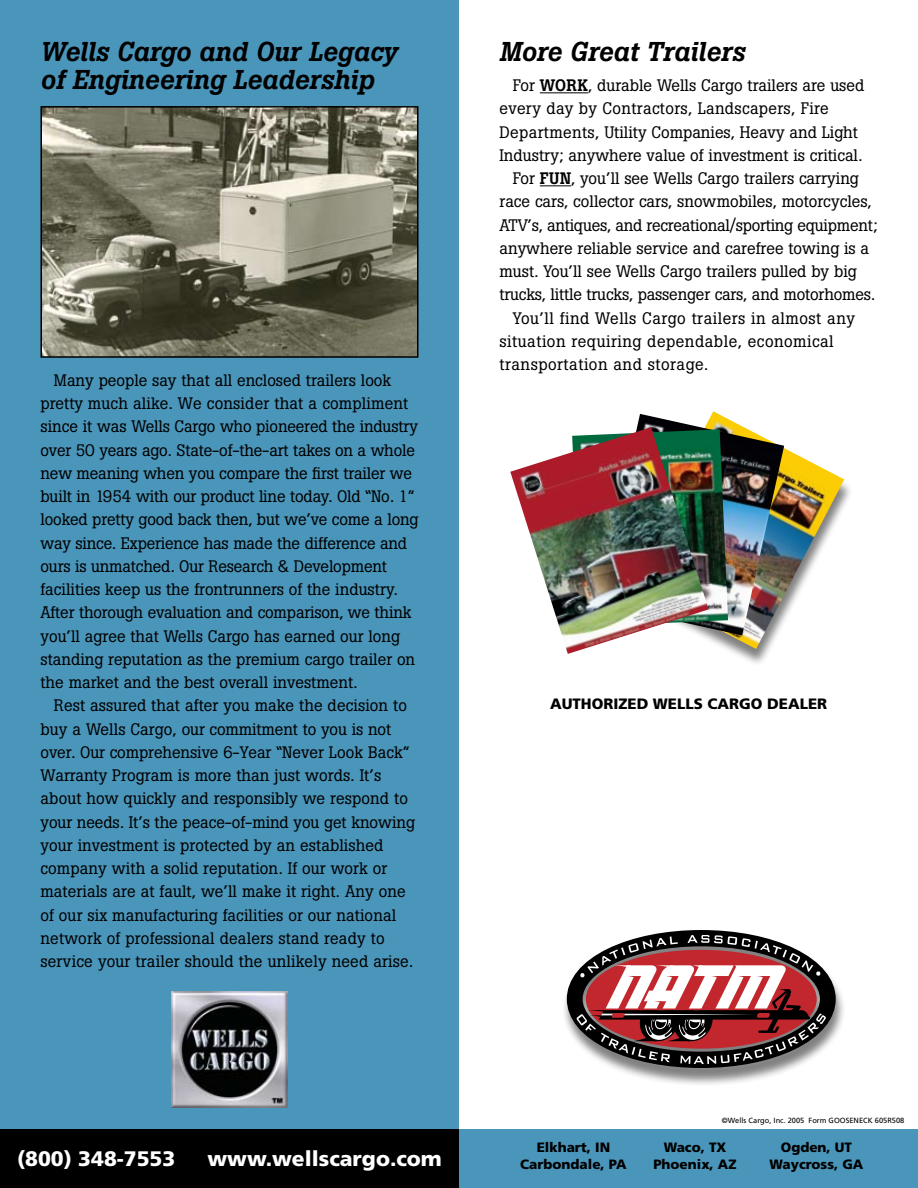
<style>
.page{position:relative;width:918px;height:1188px;background:#fff}
.page>*{position:absolute;margin:0;border:0;box-sizing:border-box;transform-origin:0 0}
.t1{font:italic 500 27px/28.5px "Boton";color:#000}
.t2{font:900 21px "Frutiger";color:#fff}
.t3{font:16.5px/23.2px "Boton";color:#000}
.t4{font:16.5px "Boton";letter-spacing:.03em;color:#000}
.t5{font:16.5px "Boton";letter-spacing:.02em;color:#000}
.t6{font:900 15px "Frutiger";color:#000}
.t7{font:900 13.5px "Frutiger";color:#000}
.t8{font:7.5px "Frutiger";color:#000}
.s1{font-weight:500}
</style>
<div class="page">
<div style="left:0;top:0;width:459px;height:1188px;background:#4a95ba"></div>
<div style="left:620px;top:414px;width:233px;height:252px;background:#000;opacity:.5"></div>
<img style="left:709px;top:411px;width:135px;height:238px">
<img style="left:620px;top:414px;width:164px;height:221px">
<img style="left:709px;top:429px;width:19px;height:198px">
<img style="left:510px;top:427px;width:199px;height:227px">
<div style="left:456px;top:1130px;width:462px;height:58px;background:#4a95ba"></div>
<div style="left:0;top:1130px;width:459px;height:58px;background:#000"></div>
<hr style="left:540px;top:92px;width:48px;height:1px;background:#000">
<hr style="left:540px;top:185px;width:31px;height:1px;background:#000">
<img style="left:43px;top:109px;width:372px;height:246px">
<div style="left:40px;top:106px;width:378px;height:252px;border:2px solid #000"></div>
<img style="left:172px;top:992px;width:115px;height:115px">
<div style="left:561px;top:932px;width:285px;height:154px;background:#000;opacity:.5"></div>
<svg style="left:567px;top:930px;width:269px;height:138px"></svg>
<h1 class="t1" style="left:40px;top:37px;width:359px">Wells Cargo and Our Legacy of Engineering Leadership</h1>
<p class="t3" style="left:40px;top:368px;width:380px;text-indent:13px">Many people say that all enclosed trailers look pretty much alike. We consider that a compliment since it was Wells Cargo who pioneered the industry over 50 years ago. State-of-the-art takes on a whole new meaning when you compare the first trailer we built in 1954 with our product line today. Old “No. 1” looked pretty good back then, but we’ve come a long way since. Experience has made the difference and ours is unmatched. Our Research &amp; Development facilities keep us the frontrunners of the industry.<br>After thorough evaluation and comparison, we think you’ll agree that Wells Cargo has earned our long standing reputation as the premium cargo trailer on the market and the best overall investment.</p>
<p class="t3" style="left:40px;top:694px;width:376px;text-indent:13px">Rest assured that after you make the decision to buy a Wells Cargo, our commitment to you is not over. Our comprehensive 6-Year “Never Look Back” Warranty Program is more than just words. It’s about how quickly and responsibly we respond to your needs. It’s the peace-of-mind you get knowing your investment is protected by an established company with a solid reputation. If our work or materials are at fault, we’ll make it right. Any one of our six manufacturing facilities or our national network of professional dealers stand ready to service your trailer should the unlikely need arise.</p>
<p class="t2" style="left:17px;top:1146px;width:160px">(800) 348-7553</p>
<p class="t2" style="left:207px;top:1146px;width:236px">www.wellscargo.com</p>
<h1 class="t1" style="left:499px;top:37px;width:247px">More Great Trailers</h1>
<p class="t3" style="left:513px;top:74px;width:353px">For <span class="s1">WORK</span>, durable Wells Cargo trailers are used</p>
<p class="t5" style="left:499px;top:99px;width:331px">every day by Contractors, Landscapers, Fire</p>
<p class="t3" style="left:499px;top:120px;width:360px">Departments, Utility Companies, Heavy and Light</p>
<p class="t3" style="left:499px;top:144px;width:365px">Industry; anywhere value of investment is critical.</p>
<p class="t3" style="left:513px;top:167px;width:347px">For <span class="s1">FUN</span>, you’ll see Wells Cargo trailers carrying</p>
<p class="t3" style="left:499px;top:190px;width:374px">race cars, collector cars, snowmobiles, motorcycles,</p>
<p class="t3" style="left:499px;top:213px;width:380px">ATV’s, antiques, and recreational/sporting equipment;</p>
<p class="t3" style="left:499px;top:237px;width:371px">anywhere reliable service and carefree towing is a</p>
<p class="t3" style="left:499px;top:260px;width:359px">must. You’ll see Wells Cargo trailers pulled by big</p>
<p class="t3" style="left:499px;top:283px;width:377px">trucks, little trucks, passenger cars, and motorhomes.</p>
<p class="t4" style="left:513px;top:308px;width:344px">You’ll find Wells Cargo trailers in almost any</p>
<p class="t4" style="left:499px;top:331px;width:336px">situation requiring dependable, economical</p>
<p class="t4" style="left:499px;top:355px;width:210px">transportation and storage.</p>
<p class="t6" style="left:550px;top:695px;width:279px">AUTHORIZED WELLS CARGO DEALER</p>
<p class="t8" style="left:722px;top:1116px;width:184px">©Wells Cargo, Inc. 2005 Form GOOSENECK 605R508</p>
<p class="t7" style="left:537px;top:1140px;width:75px">Elkhart, IN</p>
<p class="t7" style="left:664px;top:1140px;width:64px">Waco, TX</p>
<p class="t7" style="left:781px;top:1140px;width:73px">Ogden, UT</p>
<p class="t7" style="left:520px;top:1156px;width:108px">Carbondale, PA</p>
<p class="t7" style="left:653px;top:1156px;width:85px">Phoenix, AZ</p>
<p class="t7" style="left:770px;top:1156px;width:95px">Waycross, GA</p>
</div>
